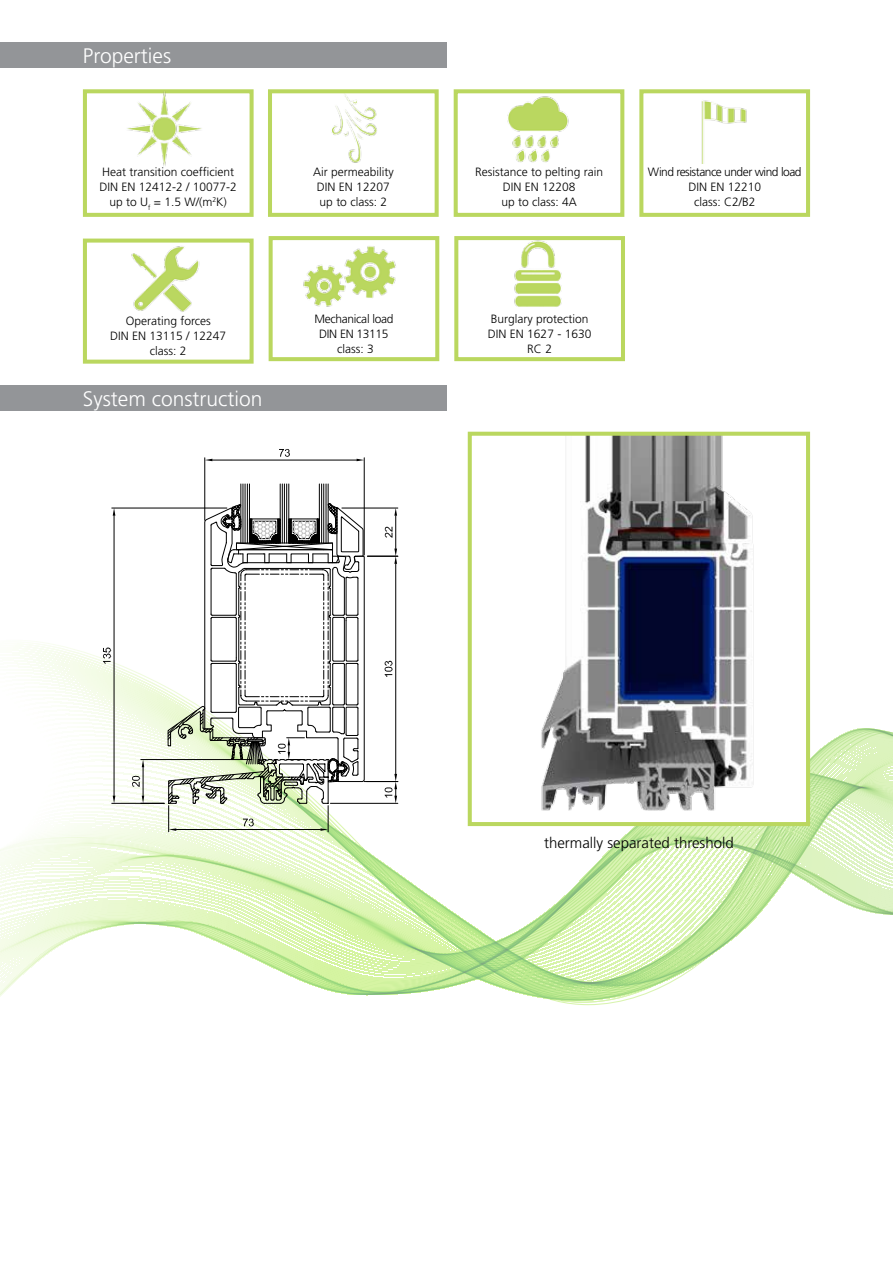
<style>
.page{position:relative;width:893px;height:1263px;background:#fff}
.page>*{position:absolute;margin:0;border:0;box-sizing:border-box;transform-origin:0 0}
.t1{font:300 21px "Frutiger LT";color:#fff}
.t2{font:300 15px "Frutiger LT";color:#000}
.t3{font:300 12px/15px "Frutiger LT";color:#000;text-align:center}
.t4{font:300 12px/15px "Frutiger LT";letter-spacing:-.04em;color:#000;text-align:center}
.t5{font:300 12px/15px "Frutiger LT";letter-spacing:-.025em;color:#000;text-align:center}
</style>
<div class="page">
<svg style="left:0;top:640px;width:893px;height:365px"></svg>
<div style="left:0;top:43px;width:446px;height:25px;background:#939598"></div>
<div style="left:268px;top:89px;width:171px;height:128px;background:#fff;border:4px solid #bad75f"></div>
<img style="left:309px;top:92px;width:83px;height:71px">
<div style="left:454px;top:89px;width:170px;height:128px;border:4px solid #bad75f"></div>
<img style="left:484px;top:92px;width:105px;height:71px">
<div style="left:639px;top:89px;width:171px;height:128px;border:4px solid #bad75f"></div>
<img style="left:686px;top:92px;width:89px;height:72px">
<div style="left:83px;top:239px;width:171px;height:125px;border:4px solid #bad75f"></div>
<img style="left:113px;top:241px;width:105px;height:71px">
<div style="left:269px;top:236px;width:170px;height:125px;border:4px solid #bad75f"></div>
<img style="left:303px;top:246px;width:93px;height:61px">
<div style="left:454px;top:236px;width:171px;height:125px;border:4px solid #bad75f"></div>
<img style="left:494px;top:236px;width:91px;height:71px">
<div style="left:83px;top:89px;width:171px;height:128px;background:#fff;border:4px solid #bad75f"></div>
<img style="left:113px;top:92px;width:105px;height:74px">
<div style="left:0;top:385px;width:446px;height:25px;background:#939598"></div>
<img style="left:473px;top:437px;width:332px;height:384px">
<div style="left:468px;top:432px;width:342px;height:394px;border:4px solid #bad75f"></div>
<svg style="left:87px;top:457px;width:344px;height:399px"></svg>
<hr style="left:342px;top:508px;width:56px;height:1px;background:#000">
<hr style="left:395px;top:516px;width:1px;height:32px;background:#000">
<svg style="left:394px;top:508px;width:3px;height:8px"></svg>
<svg style="left:385px;top:527px;width:7px;height:11px"></svg>
<hr style="left:112px;top:803px;width:52px;height:1px;background:#000">
<hr style="left:112px;top:508px;width:115px;height:1px;background:#000">
<hr style="left:114px;top:516px;width:1px;height:280px;background:#000">
<svg style="left:113px;top:796px;width:2px;height:7px"></svg>
<svg style="left:113px;top:508px;width:2px;height:8px"></svg>
<svg style="left:103px;top:647px;width:8px;height:17px"></svg>
<hr style="left:367px;top:556px;width:31px;height:1px;background:#000">
<hr style="left:395px;top:564px;width:1px;height:210px;background:#000">
<svg style="left:394px;top:548px;width:3px;height:16px"></svg>
<svg style="left:385px;top:661px;width:7px;height:16px"></svg>
<hr style="left:204px;top:458px;width:1px;height:62px;background:#000">
<hr style="left:364px;top:458px;width:1px;height:97px;background:#000">
<hr style="left:212px;top:460px;width:145px;height:1px;background:#000">
<svg style="left:205px;top:459px;width:7px;height:2px"></svg>
<svg style="left:357px;top:459px;width:7px;height:2px"></svg>
<svg style="left:279px;top:449px;width:11px;height:8px"></svg>
<hr style="left:241px;top:484px;width:1px;height:59px;background:#000">
<hr style="left:249px;top:484px;width:1px;height:59px;background:#000">
<hr style="left:328px;top:484px;width:1px;height:59px;background:#000">
<hr style="left:319px;top:484px;width:1px;height:59px;background:#000">
<hr style="left:289px;top:484px;width:1px;height:59px;background:#000">
<hr style="left:280px;top:484px;width:1px;height:59px;background:#000">
<hr style="left:243px;top:484px;width:1px;height:59px;background:#000">
<hr style="left:245px;top:484px;width:1px;height:59px;background:#000">
<hr style="left:247px;top:484px;width:1px;height:59px;background:#000">
<hr style="left:282px;top:484px;width:1px;height:59px;background:#000">
<hr style="left:284px;top:484px;width:1px;height:59px;background:#000">
<hr style="left:286px;top:484px;width:1px;height:59px;background:#000">
<hr style="left:321px;top:484px;width:1px;height:59px;background:#000">
<hr style="left:323px;top:484px;width:1px;height:59px;background:#000">
<hr style="left:326px;top:484px;width:1px;height:59px;background:#000">
<svg style="left:132px;top:503px;width:233px;height:329px"></svg>
<hr style="left:364px;top:781px;width:34px;height:1px;background:#000">
<hr style="left:330px;top:803px;width:68px;height:1px;background:#000">
<svg style="left:385px;top:774px;width:12px;height:29px"></svg>
<h1 class="t1" style="left:83px;top:44px;width:90px">Properties</h1>
<p class="t3" style="left:100px;top:165px;width:139px">Heat transition coefficient<br>DIN EN 12412-2 / 10077-2 up to U<sub>f</sub> = 1.5 W/(m<sup>2</sup>K)</p>
<p class="t3" style="left:313px;top:165px;width:82px">Air permeability<br>DIN EN 12207 up to class: 2</p>
<p class="t3" style="left:475px;top:165px;width:130px">Resistance to pelting rain<br>DIN EN 12208<br>up to class: 4A</p>
<p class="t4" style="left:648px;top:165px;width:155px">Wind resistance under wind load<br>DIN EN 12210<br>class: C2/B2</p>
<p class="t3" style="left:110px;top:314px;width:118px">Operating forces<br>DIN EN 13115 / 12247 class: 2</p>
<p class="t5" style="left:314px;top:311px;width:81px">Mechanical load<br>DIN EN 13115 class: 3</p>
<p class="t3" style="left:488px;top:311px;width:105px">Burglary protection<br>DIN EN 1627 - 1630<br>RC 2</p>
<h1 class="t1" style="left:83px;top:386px;width:181px">System construction</h1>
<p class="t2" style="left:544px;top:834px;width:191px">thermally separated threshold</p>
</div>
